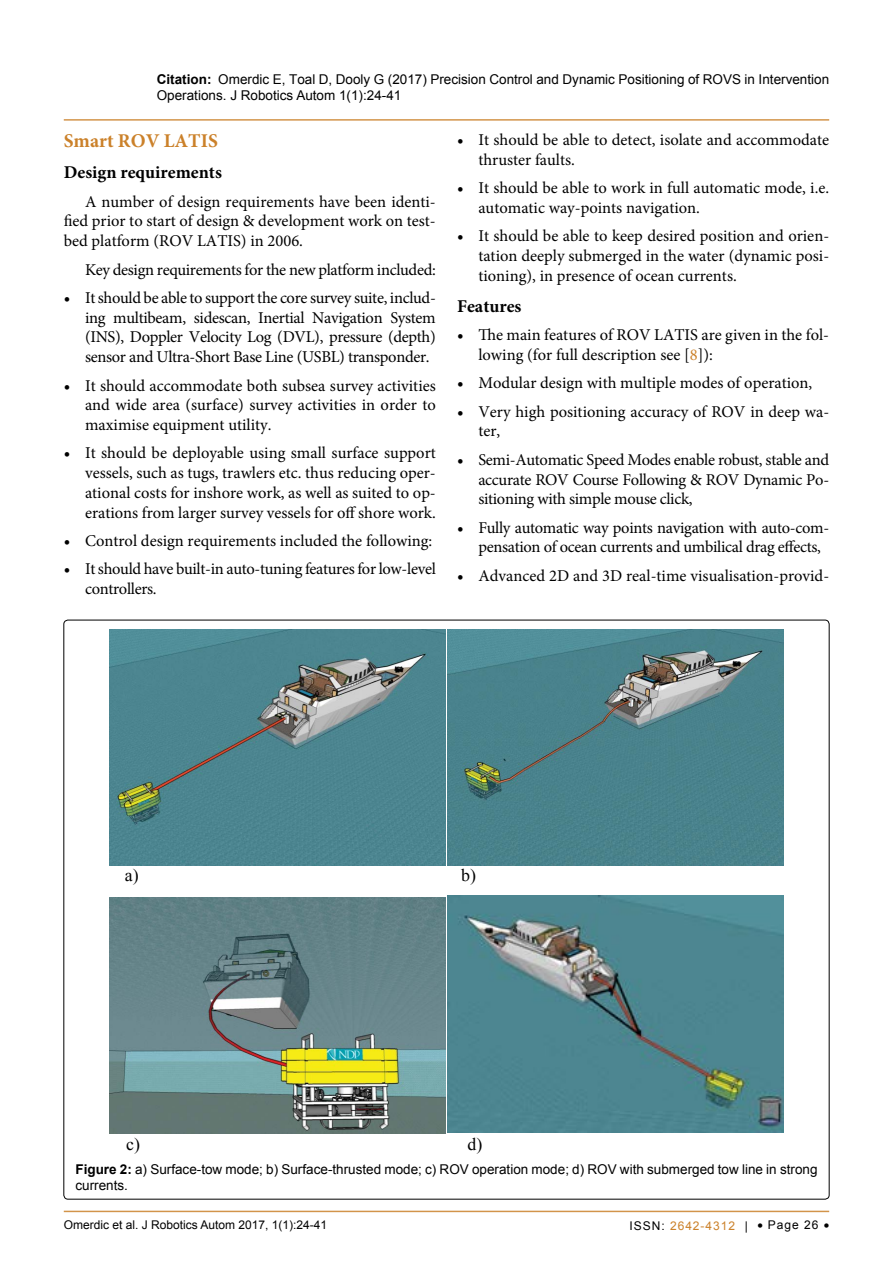
<style>
.page{position:relative;width:893px;height:1263px;background:#fff}
.page>*{position:absolute;margin:0;border:0;box-sizing:border-box;transform-origin:0 0}
.t1{font:700 19.5px "Minion Pro";color:#cb812a}
.t2{font:700 18px "Minion Pro";color:#000}
.t3{font:17.55px "Times New Roman";color:#010101}
.t4{font:17.55px "Times New Roman";color:#000}
.t5{font:16.5px/19.8px "Minion Pro";color:#000;text-align:justify}
.t6{font:16.5px/19.8px "Minion Pro";letter-spacing:-.02em;color:#000}
.t7{font:13.5px/16.2px "Arial";color:#000}
.t8{font:12px "Arial";color:#000}
.t9{font:12px "Arial";letter-spacing:.08em;color:#cb812a}
.s1{font-weight:700}
.s2{color:#cb812a}
.s3{color:#000}
</style>
<div class="page">
<hr style="left:64px;top:1211px;width:765px;height:1px;background:#cb812a">
<hr style="left:64px;top:119px;width:765px;height:2px;background:#cb812a">
<img style="left:109px;top:629px;width:674px;height:236px">
<img style="left:109px;top:898px;width:337px;height:235px">
<img style="left:447px;top:895px;width:336px;height:238px">
<p class="t7" style="left:157px;top:71px;width:674px"><span class="s1">Citation:</span> Omerdic E, Toal D, Dooly G (2017) Precision Control and Dynamic Positioning of ROVS in Intervention<br>Operations. J Robotics Autom 1(1):24-41</p>
<p class="t1" style="left:64px;top:127px;width:156px">Smart ROV LATIS</p>
<p class="t2" style="left:64px;top:160px;width:160px">Design requirements</p>
<p class="t5" style="left:64px;top:191px;width:374px;text-indent:21px">A number of design requirements have been identi&shy;fied prior to start of design &amp; development work on test&shy;bed platform (ROV LATIS) in 2006.</p>
<p class="t6" style="left:85px;top:259px;width:352px">Key design requirements for the new platform included:</p>
<p class="t5" style="left:85px;top:288px;width:352px;text-indent:-21px"><span class="s1">•</span> It should be able to support the core survey suite, includ&shy;ing multibeam, sidescan, Inertial Navigation System (INS), Doppler Velocity Log (DVL), pressure (depth) sensor and Ultra-Short Base Line (USBL) transponder.</p>
<p class="t5" style="left:85px;top:375px;width:352px;text-indent:-21px"><span class="s1">•</span> It should accommodate both subsea survey activities and wide area (surface) survey activities in order to maximise equipment utility.</p>
<p class="t5" style="left:85px;top:443px;width:352px;text-indent:-21px"><span class="s1">•</span> It should be deployable using small surface support vessels, such as tugs, trawlers etc. thus reducing oper&shy;ational costs for inshore work, as well as suited to op&shy;erations from larger survey vessels for off shore work.</p>
<p class="t5" style="left:64px;top:531px;width:370px"><span class="s1">•</span> Control design requirements included the following:</p>
<p class="t6" style="left:85px;top:559px;width:352px;text-indent:-21px"><span class="s1">•</span> It should have built-in auto-tuning features for low-level controllers.</p>
<p class="t5" style="left:478px;top:130px;width:352px;text-indent:-21px"><span class="s1">•</span> It should be able to detect, isolate and accommodate thruster faults.</p>
<p class="t5" style="left:478px;top:178px;width:352px;text-indent:-21px"><span class="s1">•</span> It should be able to work in full automatic mode, i.e. automatic way-points navigation.</p>
<p class="t5" style="left:478px;top:226px;width:352px;text-indent:-21px"><span class="s1">•</span> It should be able to keep desired position and orien&shy;tation deeply submerged in the water (dynamic posi&shy;tioning), in presence of ocean currents.</p>
<p class="t2" style="left:457px;top:293px;width:66px">Features</p>
<p class="t5" style="left:478px;top:325px;width:352px;text-indent:-21px"><span class="s1">•</span> The main features of ROV LATIS are given in the fol&shy;lowing (for full description see [<span class="s2">8</span>]):</p>
<p class="t5" style="left:457px;top:373px;width:357px"><span class="s1">•</span> Modular design with multiple modes of operation,</p>
<p class="t5" style="left:478px;top:402px;width:352px;text-indent:-21px"><span class="s1">•</span> Very high positioning accuracy of ROV in deep wa&shy;ter,</p>
<p class="t5" style="left:478px;top:450px;width:352px;text-indent:-21px"><span class="s1">•</span> Semi-Automatic Speed Modes enable robust, stable and accurate ROV Course Following &amp; ROV Dynamic Po&shy;sitioning with simple mouse click,</p>
<p class="t6" style="left:478px;top:517px;width:352px;text-indent:-21px"><span class="s1">•</span> Fully automatic way points navigation with auto-com&shy;pensation of ocean currents and umbilical drag effects,</p>
<p class="t5" style="left:457px;top:566px;width:374px"><span class="s1">•</span> Advanced 2D and 3D real-time visualisation-provid-</p>
<p class="t3" style="left:125px;top:863px;width:15px">a)</p>
<p class="t3" style="left:461px;top:863px;width:16px">b)</p>
<p class="t3" style="left:126px;top:1132px;width:15px">c)</p>
<p class="t4" style="left:468px;top:1132px;width:16px">d)</p>
<p class="t7" style="left:75px;top:1161px;width:743px"><span class="s1">Figure 2:</span> a) Surface-tow mode; b) Surface-thrusted mode; c) ROV operation mode; d) ROV with submerged tow line in strong currents.</p>
<p class="t8" style="left:64px;top:1217px;width:265px">Omerdic et al. J Robotics Autom 2017, 1(1):24-41</p>
<p class="t9" style="left:630px;top:1217px;width:120px"><span class="s3">ISSN:</span> 2642-4312 <span class="s3">|</span></p>
<p class="t8" style="left:757px;top:1217px;width:73px">• Page 26 •</p>
</div>
